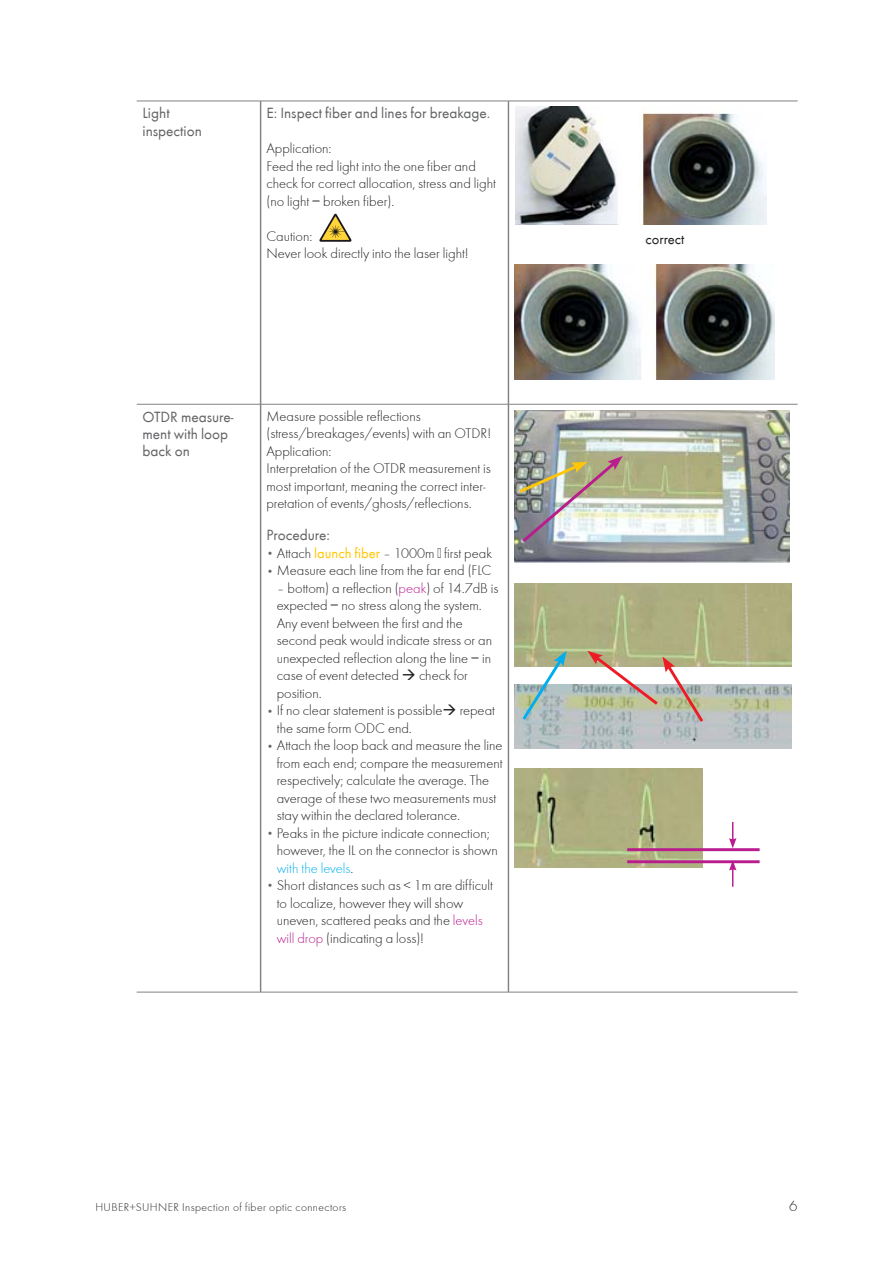
<style>
.page{position:relative;width:893px;height:1263px;background:#fff}
.page>*{position:absolute;margin:0;border:0;box-sizing:border-box;transform-origin:0 0}
.t1{font:15.3px/17.5px "Futura T Boo";color:#636466}
.t2{font:300 15.3px "Futura T";color:#231f20}
.t3{font:300 14.55px/17.5px "Futura T";color:#231f20}
.t4{font:14.55px "Futura T Boo";color:#231f20}
.t5{font:300 11.7px "Futura T";letter-spacing:.03em;color:#231f20}
.s1{font-size:10.95px;color:#636466}
.s2{font-family:"Futura T Boo";font-weight:400;color:#ffc708}
.s3{color:#b91c8d}
.s4{color:#00aeef}
</style>
<div class="page">
<hr style="left:260px;top:101px;width:1px;height:303px;background:#808285">
<hr style="left:508px;top:101px;width:1px;height:303px;background:#808285">
<hr style="left:260px;top:404px;width:1px;height:588px;background:#808285">
<hr style="left:508px;top:404px;width:1px;height:588px;background:#808285">
<hr style="left:137px;top:101px;width:660px;height:1px;background:#808285">
<hr style="left:137px;top:404px;width:660px;height:1px;background:#808285">
<hr style="left:137px;top:992px;width:660px;height:1px;background:#808285">
<img style="left:515px;top:107px;width:251px;height:118px">
<img style="left:514px;top:264px;width:261px;height:116px">
<img style="left:514px;top:410px;width:276px;height:153px">
<img style="left:514px;top:584px;width:277px;height:83px">
<img style="left:514px;top:685px;width:277px;height:63px">
<img style="left:514px;top:769px;width:188px;height:99px">
<svg style="left:319px;top:214px;width:32px;height:28px"></svg>
<img style="left:516px;top:456px;width:107px;height:89px">
<svg style="left:520px;top:651px;width:46px;height:72px"></svg>
<svg style="left:587px;top:651px;width:119px;height:74px"></svg>
<hr style="left:627px;top:860px;width:132px;height:3px;background:#b91c8d">
<hr style="left:627px;top:848px;width:132px;height:3px;background:#b91c8d">
<svg style="left:729px;top:860px;width:7px;height:27px"></svg>
<svg style="left:729px;top:822px;width:7px;height:26px"></svg>
<p class="t1" style="left:142px;top:104px;width:61px">Light inspection</p>
<p class="t1" style="left:266px;top:104px;width:225px">E: Inspect fiber and lines for breakage.</p>
<p class="t3" style="left:266px;top:139px;width:231px">Application:<br>Feed the red light into the one fiber and check for correct allocation, stress and light (no light = broken fiber).</p>
<p class="t3" style="left:266px;top:227px;width:204px">Caution:<br>Never look directly into the laser light!</p>
<p class="t4" style="left:645px;top:230px;width:40px">correct</p>
<p class="t1" style="left:142px;top:407px;width:93px">OTDR measure&shy;ment with loop back on</p>
<p class="t3" style="left:266px;top:407px;width:226px">Measure possible reflections (stress/breakages/events) with an OTDR!<br>Application:<br>Interpretation of the OTDR measurement is most important, meaning the correct inter&shy;pretation of events/ghosts/reflections.</p>
<p class="t1" style="left:266px;top:526px;width:65px">Procedure:</p>
<p class="t3" style="left:266px;top:544px;width:227px"><span class="s1">•</span> Attach <span class="s2">launch fiber</span> – 1000m first peak</p>
<p class="t3" style="left:266px;top:562px;width:226px"><span class="s1">•</span> Measure each line from the far end (FLC</p>
<p class="t3" style="left:277px;top:579px;width:223px">– bottom) a reflection (<span class="s3">peak</span>) of 14.7dB is expected = no stress along the system.<br>Any event between the first and the second peak would indicate stress or an unexpected reflection along the line = in case of event detected → check for position.</p>
<p class="t3" style="left:277px;top:701px;width:220px;text-indent:-10px"><span class="s1">•</span> If no clear statement is possible→ repeat the same form ODC end.</p>
<p class="t3" style="left:277px;top:736px;width:227px;text-indent:-10px"><span class="s1">•</span> Attach the loop back and measure the line from each end; compare the measurement respectively; calculate the average. The average of these two measurements must stay within the declared tolerance.</p>
<p class="t3" style="left:277px;top:824px;width:222px;text-indent:-10px"><span class="s1">•</span> Peaks in the picture indicate connection; however, the IL on the connector is shown <span class="s4">with the levels</span>.</p>
<p class="t3" style="left:277px;top:876px;width:218px;text-indent:-10px"><span class="s1">•</span> Short distances such as &lt; 1m are difficult to localize, however they will show uneven, scattered peaks and the <span class="s3">levels will drop</span> (indicating a loss)!</p>
<p class="t5" style="left:95px;top:1200px;width:252px">HUBER+SUHNER Inspection of fiber optic connectors</p>
<p class="t2" style="left:789px;top:1196px;width:10px">6</p>
</div>
